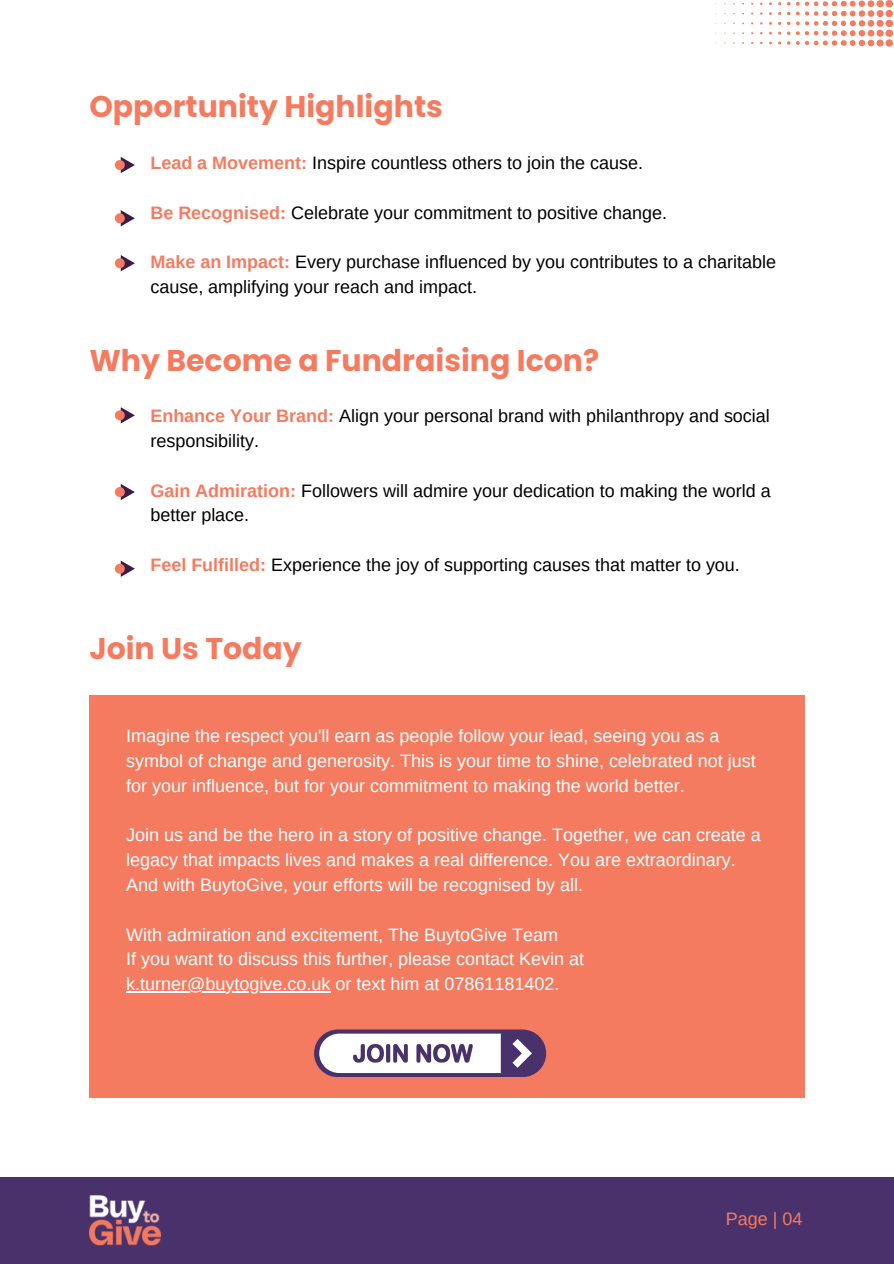
<style>
.page{position:relative;width:894px;height:1264px;background:#fff}
.page>*{position:absolute;margin:0;border:0;box-sizing:border-box;transform-origin:0 0}
.t1{font:700 30px "Poppins";color:#f57b60}
.t2{font:18px/24.8px "Arimo";color:#fff}
.t3{font:18px/24.8px "Arimo";color:#000}
.t4{font:18px "Arimo";color:#f57b60}
.s1{font-weight:700;color:#f57b60}
</style>
<div class="page">
<svg style="left:778px;top:0;width:114px;height:46px"></svg>
<div style="left:0;top:1177px;width:893px;height:86px;background:#49326b"></div>
<img style="left:89px;top:1195px;width:71px;height:50px">
<svg style="left:115px;top:157px;width:20px;height:16px"></svg>
<svg style="left:115px;top:210px;width:20px;height:16px"></svg>
<svg style="left:115px;top:255px;width:20px;height:16px"></svg>
<svg style="left:115px;top:407px;width:20px;height:16px"></svg>
<svg style="left:115px;top:484px;width:20px;height:16px"></svg>
<svg style="left:115px;top:560px;width:20px;height:17px"></svg>
<div style="left:89px;top:695px;width:715px;height:402px;background:#f57b60"></div>
<div style="left:314px;top:1029px;width:232px;height:47px;background:#49326b;border-radius:24px"></div>
<svg style="left:512px;top:1039px;width:19px;height:28px"></svg>
<svg style="left:319px;top:1033px;width:183px;height:40px"></svg>
<hr style="left:126px;top:991px;width:204px;height:1px;background:#fff">
<p class="t1" style="left:89px;top:85px;width:355px">Opportunity Highlights</p>
<p class="t3" style="left:150px;top:150px;width:494px"><span class="s1">Lead a Movement:</span> Inspire countless others to join the cause.</p>
<p class="t3" style="left:150px;top:200px;width:518px"><span class="s1">Be Recognised:</span> Celebrate your commitment to positive change.</p>
<p class="t3" style="left:150px;top:249px;width:627px"><span class="s1">Make an Impact:</span> Every purchase influenced by you contributes to a charitable cause, amplifying your reach and impact.</p>
<p class="t1" style="left:89px;top:339px;width:511px">Why Become a Fundraising Icon?</p>
<p class="t3" style="left:150px;top:403px;width:621px"><span class="s1">Enhance Your Brand:</span> Align your personal brand with philanthropy and social responsibility.</p>
<p class="t3" style="left:150px;top:478px;width:621px"><span class="s1">Gain Admiration:</span> Followers will admire your dedication to making the world a better place.</p>
<p class="t3" style="left:150px;top:552px;width:591px"><span class="s1">Feel Fulfilled:</span> Experience the joy of supporting causes that matter to you.</p>
<p class="t1" style="left:89px;top:627px;width:214px">Join Us Today</p>
<p class="t2" style="left:126px;top:723px;width:631px">Imagine the respect you'll earn as people follow your lead, seeing you as a symbol of change and generosity. This is your time to shine, celebrated not just for your influence, but for your commitment to making the world better.</p>
<p class="t2" style="left:126px;top:822px;width:636px">Join us and be the hero in a story of positive change. Together, we can create a legacy that impacts lives and makes a real difference. You are extraordinary.<br>And with BuytoGive, your efforts will be recognised by all.</p>
<p class="t2" style="left:126px;top:921px;width:433px">With admiration and excitement, The BuytoGive Team</p>
<p class="t2" style="left:126px;top:946px;width:459px">If you want to discuss this further, please contact Kevin at</p>
<p class="t2" style="left:126px;top:971px;width:434px">k.turner@buytogive.co.uk or text him at 07861181402.</p>
<p class="t4" style="left:725px;top:1208px;width:78px">Page | 04</p>
</div>
